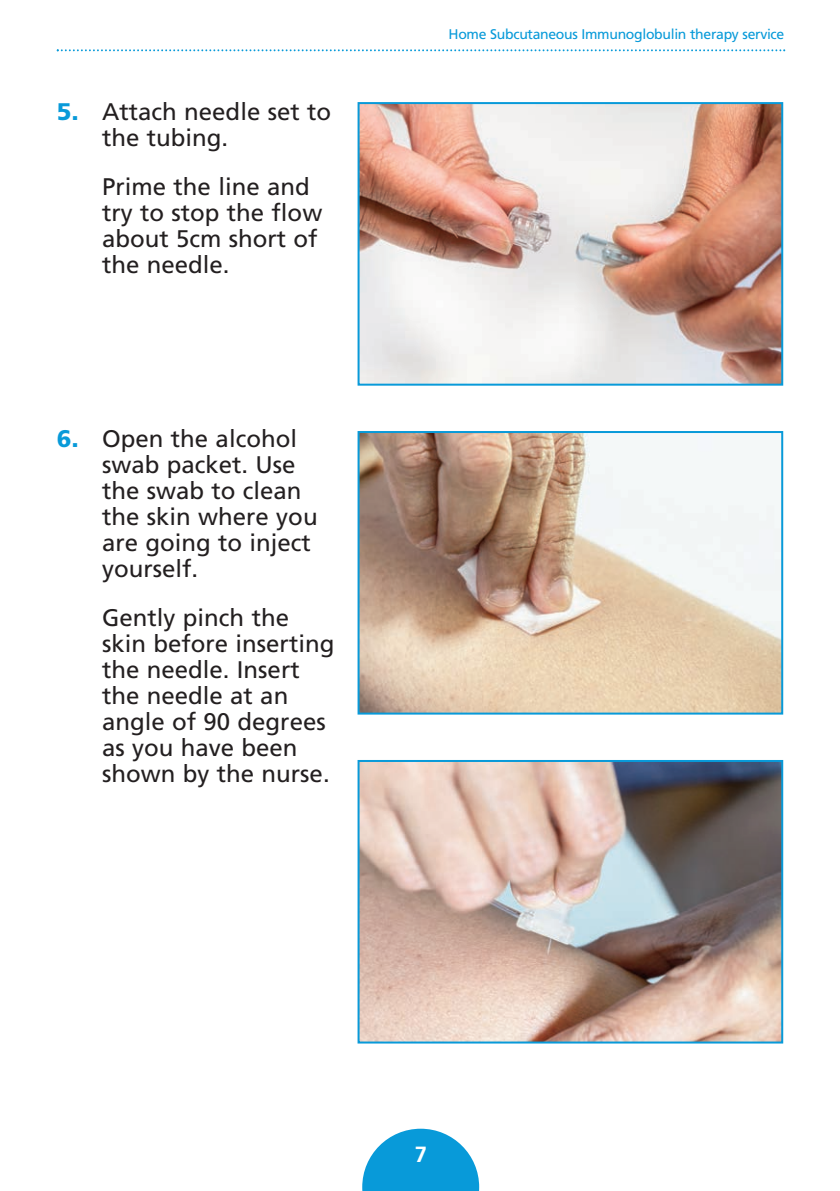
<style>
.page{position:relative;width:840px;height:1191px;background:#fff}
.page>*{position:absolute;margin:0;border:0;box-sizing:border-box;transform-origin:0 0}
.t1{font:24px/26px "Frutiger";color:#231f20}
.t2{font:700 22px "Frutiger";color:#fff}
.t3{font:14px "Frutiger";letter-spacing:-.02em;color:#089ad9}
.s1{font-weight:900;color:#089ad9}
</style>
<div class="page">
<svg style="left:362px;top:1128px;width:117px;height:63px"></svg>
<svg style="left:57px;top:49px;width:727px;height:2px"></svg>
<img style="left:360px;top:105px;width:419px;height:278px">
<div style="left:357px;top:102px;width:425px;height:284px;border:2px solid #089ad9"></div>
<img style="left:360px;top:434px;width:419px;height:277px">
<div style="left:357px;top:431px;width:425px;height:283px;border:2px solid #089ad9"></div>
<img style="left:360px;top:763px;width:419px;height:277px">
<div style="left:357px;top:760px;width:425px;height:283px;border:2px solid #089ad9"></div>
<p class="t1" style="left:102px;top:101px;width:230px;text-indent:-45px"><span class="s1">5.</span> Attach needle set to the tubing.</p>
<p class="t1" style="left:102px;top:175px;width:222px">Prime the line and try to stop the flow about 5cm short of the needle.</p>
<p class="t1" style="left:102px;top:427px;width:217px;text-indent:-45px"><span class="s1">6.</span> Open the alcohol swab packet. Use the swab to clean the skin where you are going to inject yourself.</p>
<p class="t1" style="left:102px;top:606px;width:234px">Gently pinch the skin before inserting the needle. Insert the needle at an angle of 90 degrees as you have been shown by the nurse.</p>
<p class="t3" style="left:448px;top:28px;width:337px">Home Subcutaneous Immunoglobulin therapy service</p>
<p class="t2" style="left:414px;top:1145px;width:14px">7</p>
</div>
